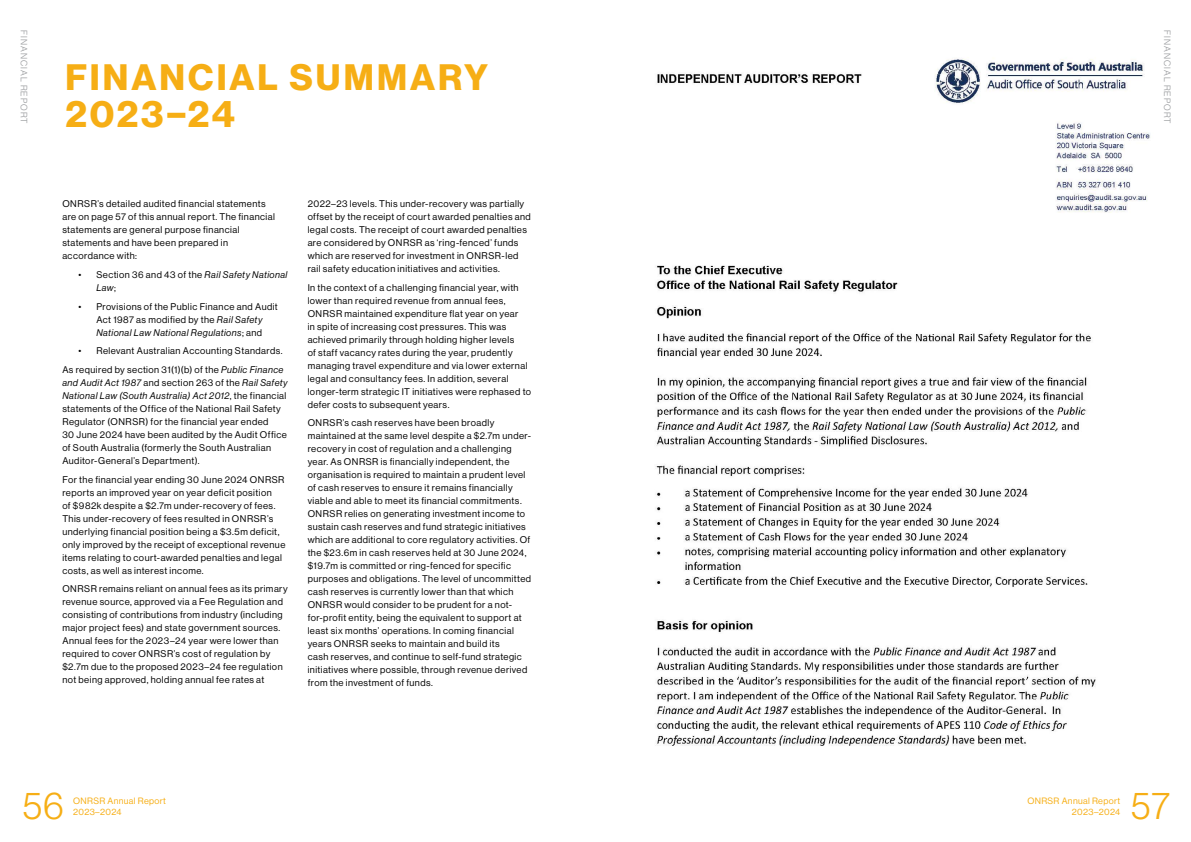
<style>
.page{position:relative;width:1191px;height:842px;background:#fff}
.page>*{position:absolute;margin:0;border:0;box-sizing:border-box;transform-origin:0 0}
.t1{font:38px "N Haas Grotesk DS Pro 45 Lt";color:#f6ae15}
.t2{font:36px/37px "N Haas Grotesk DS Pro 75 Bd";letter-spacing:.08em;color:#f6ae15}
.t3{font:9.5px/13px "N Haas Grotesk DS Pro 55 Rg";letter-spacing:.05em;color:#000}
.t4{font:9.5px/13px "N Haas Grotesk DS Pro 56 It";letter-spacing:.045em;color:#000}
.t5{font:9px/11px "N Haas Grotesk DS Pro 55 Rg";letter-spacing:.04em;color:#f6ae15}
.t6{font:9px "N Haas Grotesk DS Pro 45 Lt";letter-spacing:.115em;color:#939598}
.s1{font-family:"N Haas Grotesk DS Pro 56 It"}
.s2{font-family:"N Haas Grotesk DS Pro 55 Rg"}
</style>
<div class="page">
<img style="left:655px;top:59px;width:495px;height:687px">
<p class="t6" style="left:29px;top:30px;width:95px;rotate:90deg">FINANCIAL REPORT</p>
<p class="t6" style="left:1172px;top:30px;width:95px;rotate:90deg">FINANCIAL REPORT</p>
<h2 class="t2" style="left:65px;top:59px;width:424px">FINANCIAL SUMMARY<br>2023–24</h2>
<p class="t3" style="left:62px;top:197px;width:214px">ONRSR’s detailed audited financial statements are on page 57 of this annual report. The financial statements are general purpose financial statements and have been prepared in accordance with:</p>
<p class="t3" style="left:78px;top:268px;width:211px">• Section 36 and 43 of the <span class="s1">Rail Safety National</span></p>
<p class="t4" style="left:96px;top:281px;width:21px">Law<span class="s2">;</span></p>
<p class="t3" style="left:78px;top:300px;width:201px;text-align:center">• Provisions of the Public Finance and Audit<br>Act 1987 as modified by the <span class="s1">Rail Safety</span></p>
<p class="t4" style="left:96px;top:326px;width:167px">National Law National Regulations<span class="s2">; and</span></p>
<p class="t3" style="left:62px;top:342px;width:223px;line-height:18.7px;text-align:right">• Relevant Australian Accounting Standards.<br>As required by section 31(1)(b) of the <span class="s1">Public Finance</span></p>
<p class="t4" style="left:62px;top:376px;width:227px">and Audit Act 1987 <span class="s2">and section 263 of the</span> Rail Safety<br>National Law (South Australia) Act 2012<span class="s2">, the financial</span></p>
<p class="t3" style="left:62px;top:402px;width:226px">statements of the Office of the National Rail Safety Regulator (ONRSR) for the financial year ended<br>30 June 2024 have been audited by the Audit Office of South Australia (formerly the South Australian Auditor-General’s Department).</p>
<p class="t3" style="left:62px;top:473px;width:224px">For the financial year ending 30 June 2024 ONRSR reports an improved year on year deficit position<br>of $982k despite a $2.7m under-recovery of fees.<br>This under-recovery of fees resulted in ONRSR’s underlying financial position being a $3.5m deficit, only improved by the receipt of exceptional revenue items relating to court-awarded penalties and legal costs, as well as interest income.</p>
<p class="t3" style="left:62px;top:582px;width:227px">ONRSR remains reliant on annual fees as its primary revenue source, approved via a Fee Regulation and consisting of contributions from industry (including major project fees) and state government sources.<br>Annual fees for the 2023–24 year were lower than required to cover ONRSR’s cost of regulation by $2.7m due to the proposed 2023–24 fee regulation not being approved, holding annual fee rates at</p>
<p class="t3" style="left:308px;top:197px;width:225px">2022–23 levels. This under-recovery was partially offset by the receipt of court awarded penalties and legal costs. The receipt of court awarded penalties are considered by ONRSR as ‘ring-fenced’ funds which are reserved for investment in ONRSR-led rail safety education initiatives and activities.</p>
<p class="t3" style="left:308px;top:281px;width:225px">In the context of a challenging financial year, with lower than required revenue from annual fees, ONRSR maintained expenditure flat year on year<br>in spite of increasing cost pressures. This was achieved primarily through holding higher levels<br>of staff vacancy rates during the year, prudently managing travel expenditure and via lower external legal and consultancy fees. In addition, several longer-term strategic IT initiatives were rephased to defer costs to subsequent years.</p>
<p class="t3" style="left:308px;top:417px;width:225px">ONRSR’s cash reserves have been broadly maintained at the same level despite a $2.7m under&shy;recovery in cost of regulation and a challenging year. As ONRSR is financially independent, the organisation is required to maintain a prudent level of cash reserves to ensure it remains financially viable and able to meet its financial commitments.<br>ONRSR relies on generating investment income to sustain cash reserves and fund strategic initiatives which are additional to core regulatory activities. Of the $23.6m in cash reserves held at 30 June 2024, $19.7m is committed or ring-fenced for specific purposes and obligations. The level of uncommitted cash reserves is currently lower than that which ONRSR would consider to be prudent for a not&shy;for-profit entity, being the equivalent to support at least six months’ operations. In coming financial years ONRSR seeks to maintain and build its<br>cash reserves, and continue to self-fund strategic initiatives where possible, through revenue derived from the investment of funds.</p>
<h1 class="t1" style="left:23px;top:784px;width:43px">56</h1>
<h1 class="t1" style="left:1131px;top:784px;width:40px">57</h1>
<p class="t5" style="left:73px;top:795px;width:94px">ONRSR Annual Report<br>2023–2024</p>
<p class="t5" style="left:1027px;top:795px;width:94px;text-align:right">ONRSR Annual Report<br>2023–2024</p>
</div>
